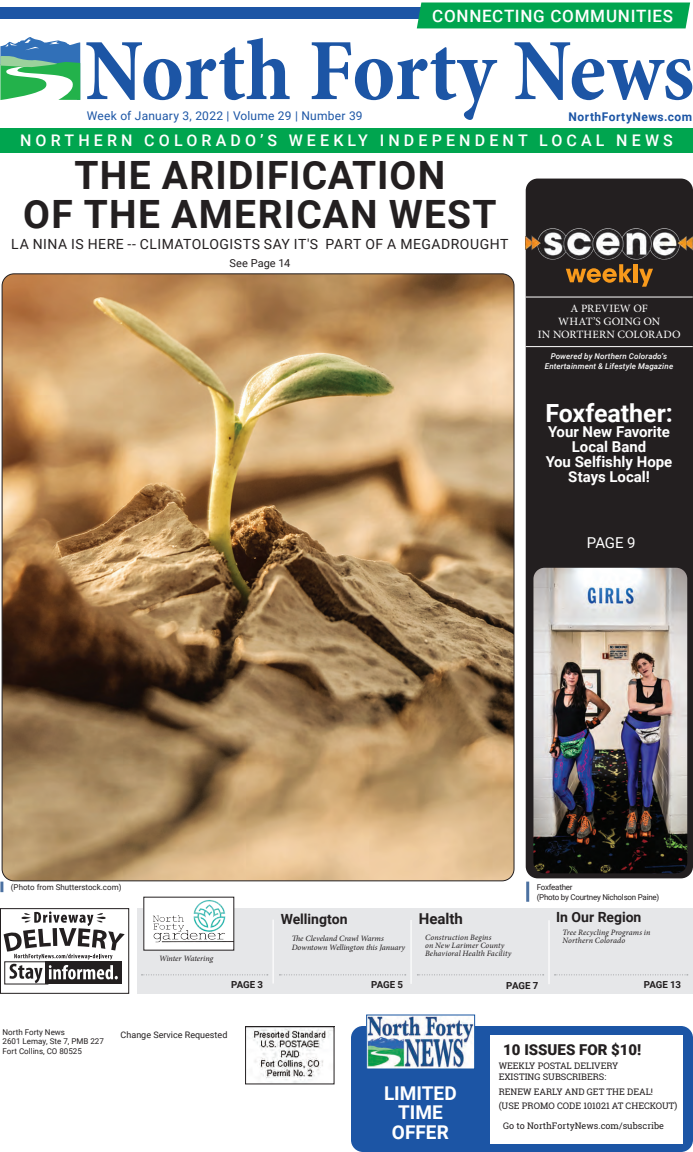
<style>
.page{position:relative;width:693px;height:1152px;background:#fff}
.page>*{position:absolute;margin:0;border:0;box-sizing:border-box;transform-origin:0 0}
.t1{font:700 39px/39px "Roboto";letter-spacing:.03em;color:#231f20;text-align:center}
.t2{font:700 25px "Roboto";letter-spacing:-.005em;color:#fff}
.t3{font:700 19px/19.5px "Roboto";letter-spacing:.005em;color:#fff;text-align:center}
.t4{font:500 17px "Roboto";letter-spacing:.04em;color:#fff}
.t5{font:500 16px "Roboto";letter-spacing:.26em;color:#fff}
.t6{font:700 15px/15px "Roboto";color:#fff;text-align:center}
.t7{font:900 15px "Roboto";color:#231f20}
.t8{font:700 15px "Roboto";color:#231f20}
.t9{font:15px "Roboto";color:#fff}
.t10{font:14px "Roboto";letter-spacing:.035em;color:#231f20}
.t11{font:700 14px "Roboto";color:#231f20}
.t12{font:12px "Roboto";letter-spacing:.02em;color:#1c55a5}
.t13{font:700 12px "Roboto";letter-spacing:.045em;color:#1c55a5}
.t14{font:11px/13px "Adobe Hebrew";letter-spacing:.005em;color:#fff;text-align:center}
.t15{font:11px "Roboto";color:#231f20}
.t16{font:700 9.7px "Roboto";letter-spacing:-.025em;color:#231f20}
.t17{font:9px/10.8px "Roboto Slab";color:#231f20}
.t18{font:9px "Roboto";color:#231f20}
.t19{font:italic 8px/8px "Adobe Hebrew";letter-spacing:.01em;color:#231f20}
.t20{font:8px/9.6px "Roboto";color:#231f20}
.t21{font:italic 500 8px/10px "Roboto";letter-spacing:.015em;color:#fff;text-align:center}
.t22{font:italic 8px/9px "Adobe Hebrew";letter-spacing:-.01em;color:#231f20}
.t23{font:8px/9.6px "Roboto";letter-spacing:-.03em;color:#231f20}
.t24{font:italic 8px "Adobe Hebrew";letter-spacing:-.015em;color:#231f20}
</style>
<div class="page">
<img style="left:251px;top:1028px;width:82px;height:54px">
<div style="left:245px;top:1026px;width:90px;height:58px;border:1px solid #231f20"></div>
<div style="left:0;top:8px;width:518px;height:11px;background:#1c55a5"></div>
<div style="left:0;top:128px;width:693px;height:24px;background:#00a54f"></div>
<svg style="left:86px;top:38px;width:204px;height:62px"></svg>
<svg style="left:312px;top:42px;width:185px;height:78px"></svg>
<svg style="left:515px;top:42px;width:177px;height:58px"></svg>
<svg style="left:0;top:37px;width:80px;height:63px"></svg>
<div style="left:417px;top:2px;width:273px;height:26px;background:#00a54f"></div>
<div style="left:526px;top:179px;width:167px;height:699px;background:#231f20;border-radius:12px"></div>
<svg style="left:566px;top:264px;width:66px;height:19px"></svg>
<div style="left:633px;top:264px;width:5px;height:18px;background:#f89a1c"></div>
<svg style="left:639px;top:269px;width:14px;height:18px"></svg>
<img style="left:525px;top:229px;width:168px;height:31px">
<div style="left:137px;top:909px;width:556px;height:85px;background:#e6e7e9"></div>
<hr style="left:273px;top:920px;width:1px;height:64px;background:#fff">
<hr style="left:410px;top:920px;width:2px;height:64px;background:#fff">
<hr style="left:548px;top:920px;width:2px;height:64px;background:#fff">
<div style="left:0;top:908px;width:129px;height:86px;border:1px solid #231f20"></div>
<div style="left:45px;top:962px;width:77px;height:22px;background:#231f20"></div>
<svg style="left:4px;top:912px;width:120px;height:71px"></svg>
<hr style="left:526px;top:882px;width:3px;height:20px;background:#4c71a1">
<img style="left:533px;top:568px;width:154px;height:305px">
<svg style="left:142px;top:974px;width:126px;height:1px"></svg>
<svg style="left:279px;top:974px;width:127px;height:1px"></svg>
<svg style="left:417px;top:974px;width:127px;height:1px"></svg>
<svg style="left:555px;top:974px;width:133px;height:1px"></svg>
<hr style="left:526px;top:297px;width:167px;height:1px;background:#fff">
<hr style="left:526px;top:346px;width:167px;height:1px;background:#fff">
<img style="left:2px;top:275px;width:511px;height:606px">
<div style="left:351px;top:1026px;width:342px;height:126px;background:#1c55a5;border-radius:12px"></div>
<div style="left:490px;top:1035px;width:193px;height:108px;background:#fff"></div>
<img style="left:368px;top:1016px;width:105px;height:52px">
<div style="left:366px;top:1014px;width:109px;height:56px;border:1px solid #1855a1"></div>
<svg style="left:0;top:882px;width:3px;height:10px"></svg>
<div style="left:144px;top:897px;width:90px;height:53px;background:#fff"></div>
<img style="left:153px;top:899px;width:79px;height:44px">
<h3 class="t12" style="left:87px;top:108px;width:277px">Week of January 3, 2022 | Volume 29 | Number 39</h3>
<h3 class="t4" style="left:432px;top:4px;width:242px">CONNECTING COMMUNITIES</h3>
<h3 class="t13" style="left:569px;top:109px;width:125px">NorthFortyNews.com</h3>
<h3 class="t5" style="left:20px;top:129px;width:654px">NORTHERN COLORADO’S WEEKLY INDEPENDENT LOCAL NEWS</h3>
<h1 class="t1" style="left:23px;top:154px;width:475px">THE ARIDIFICATION<br>OF THE AMERICAN WEST</h1>
<h3 class="t10" style="left:11px;top:234px;width:499px">LA NINA IS HERE -- CLIMATOLOGISTS SAY IT'S PART OF A MEGADROUGHT</h3>
<p class="t15" style="left:230px;top:255px;width:62px">See Page 14</p>
<p class="t14" style="left:538px;top:302px;width:144px">A PREVIEW OF<br>WHAT’S GOING ON<br>IN NORTHERN COLORADO</p>
<p class="t21" style="left:545px;top:351px;width:130px">Powered by Northern Colorado’s<br>Entertainment &amp; Lifestyle Magazine</p>
<h2 class="t2" style="left:545px;top:395px;width:129px">Foxfeather:</h2>
<h3 class="t6" style="left:546px;top:423px;width:128px">Your New Favorite<br>Local Band<br>You Selfishly Hope<br>Stays Local!</h3>
<h3 class="t9" style="left:587px;top:532px;width:51px">PAGE 9</h3>
<p class="t20" style="left:11px;top:882px;width:112px">(Photo from Shutterstock.com)</p>
<p class="t23" style="left:537px;top:882px;width:124px">Foxfeather<br>(Photo by Courtney Nicholson Paine)</p>
<p class="t24" style="left:159px;top:954px;width:56px">Winter Watering</p>
<p class="t16" style="left:231px;top:978px;width:33px">PAGE 3</p>
<p class="t20" style="left:3px;top:1027px;width:103px">North Forty News<br>2601 Lemay, Ste 7, PMB 227<br>Fort Collins, CO 80525</p>
<p class="t18" style="left:121px;top:1028px;width:108px">Change Service Requested</p>
<h3 class="t11" style="left:281px;top:910px;width:68px">Wellington</h3>
<p class="t22" style="left:292px;top:934px;width:115px">The Cleveland Crawl Warms<br>Downtown Wellington this January</p>
<p class="t16" style="left:371px;top:978px;width:33px">PAGE 5</p>
<h3 class="t8" style="left:419px;top:909px;width:46px">Health</h3>
<p class="t19" style="left:425px;top:934px;width:88px">Construction Begins<br>on New Larimer County<br>Behavioral Health Facility</p>
<p class="t16" style="left:506px;top:978px;width:33px">PAGE 7</p>
<h3 class="t11" style="left:556px;top:907px;width:87px">In Our Region</h3>
<p class="t19" style="left:562px;top:928px;width:90px">Tree Recycling Programs in<br>Northern Colorado</p>
<p class="t16" style="left:644px;top:978px;width:39px">PAGE 13</p>
<h3 class="t3" style="left:384px;top:1083px;width:74px">LIMITED<br>TIME<br>OFFER</h3>
<h3 class="t7" style="left:503px;top:1040px;width:140px">10 ISSUES FOR $10!</h3>
<p class="t17" style="left:499px;top:1061px;width:121px">WEEKLY POSTAL DELIVERY<br>EXISTING SUBSCRIBERS:</p>
<p class="t17" style="left:499px;top:1084px;width:180px;line-height:14.4px">RENEW EARLY AND GET THE DEAL!<br>(USE PROMO CODE 101021 AT CHECKOUT)</p>
<p class="t17" style="left:503px;top:1120px;width:162px">Go to NorthFortyNews.com/subscribe</p>
</div>
